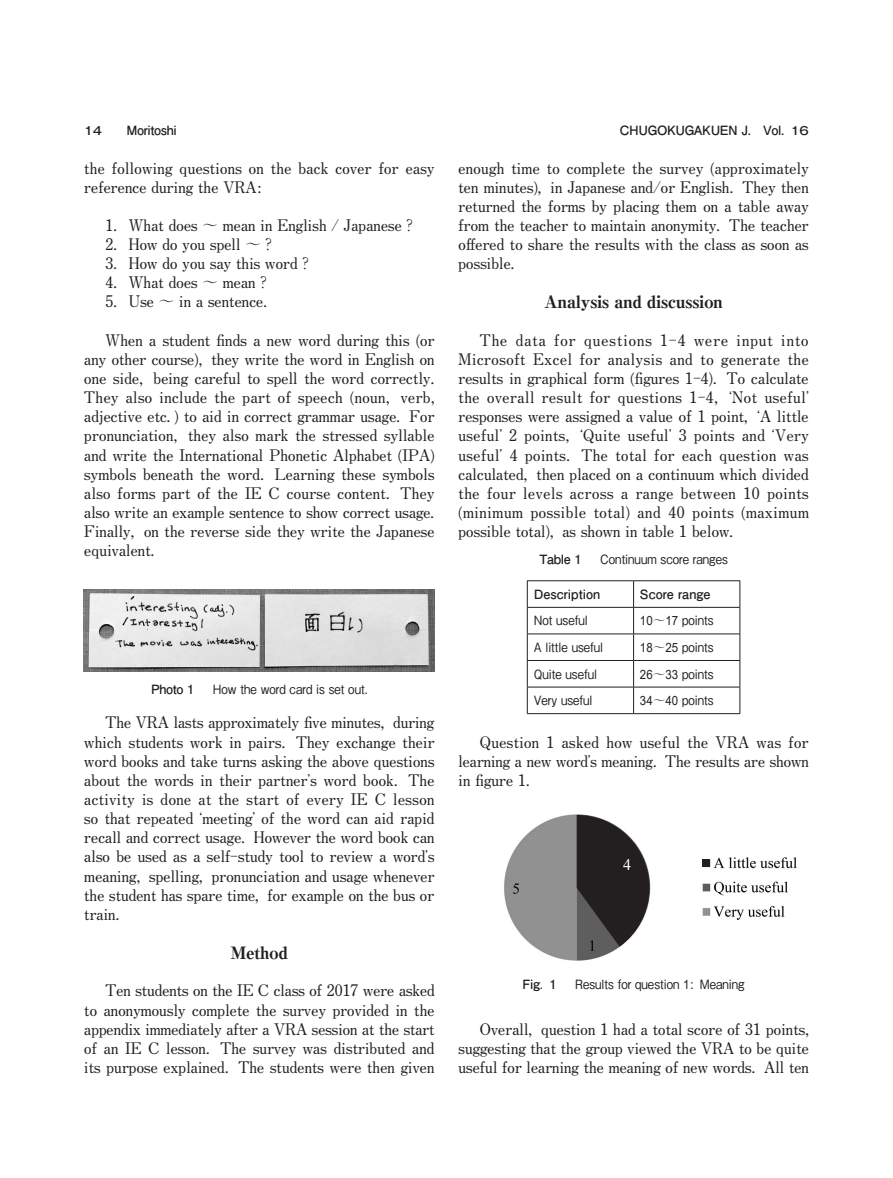
<style>
.page{position:relative;width:893px;height:1178px;background:#fff}
.page>*{position:absolute;margin:0;border:0;box-sizing:border-box;transform-origin:0 0}
.本文-第１見出し{font:800 16.95px "Ryumin Pr 6 N";letter-spacing:-.03em;color:#231f20}
.本文{font:700 15.9px/19.2px "Futo Min A101 Pr 6 N";letter-spacing:-.03em;color:#231f20;text-align:justify}
.t1{font:15.9px "Times New Roman";color:#fff}
._11_-_別組_-_説明文{font:500 12.75px "Gothic BBB Pr 6 N";color:#231f20;scale:.9 1}
._11_-_別組_-_説明文-2{font:700 12.75px "Futo Go B101 Pr 6 N";letter-spacing:-.03em;color:#231f20}
._10_-_別組_-_図_表題{font:500 12.75px "Gothic BBB Pr 6 N";color:#231f20;scale:.9 1}
._11_-_別組_-_説明文-3{font:700 12.75px "Futo Go B101 Pr 6 N";color:#231f20}
.柱文字_左{font:500 11.25px "Gothic MB101 Pr 6 N";color:#231f20;scale:1.1 1}
.s1{font-family:"Gothic MB101 Pr 6 N";font-weight:500;font-size:11.25px}
.s2{font-family:"Ryumin Pr 6 N";font-weight:300}
.s3{font-family:"Futo Go B101 Pr 6 N";font-weight:700}
.s4{font-family:"Arial";font-weight:400}
</style>
<div class="page">
<hr style="left:527px;top:580px;width:107px;height:1px;background:#231f20">
<hr style="left:634px;top:580px;width:106px;height:1px;background:#231f20">
<hr style="left:527px;top:607px;width:107px;height:1px;background:#231f20">
<hr style="left:634px;top:607px;width:106px;height:1px;background:#231f20">
<hr style="left:527px;top:634px;width:107px;height:1px;background:#231f20">
<hr style="left:634px;top:634px;width:106px;height:1px;background:#231f20">
<hr style="left:527px;top:660px;width:107px;height:1px;background:#231f20">
<hr style="left:634px;top:660px;width:106px;height:1px;background:#231f20">
<hr style="left:527px;top:687px;width:107px;height:1px;background:#231f20">
<svg style="left:527px;top:581px;width:1px;height:132px"></svg>
<hr style="left:634px;top:687px;width:106px;height:1px;background:#231f20">
<svg style="left:633px;top:581px;width:1px;height:132px"></svg>
<svg style="left:740px;top:581px;width:1px;height:132px"></svg>
<hr style="left:527px;top:713px;width:107px;height:1px;background:#231f20">
<hr style="left:634px;top:713px;width:106px;height:1px;background:#231f20">
<img style="left:84px;top:590px;width:350px;height:82px">
<img style="left:504px;top:814px;width:293px;height:147px">
<div style="left:702px;top:859px;width:8px;height:8px;background:#231f20"></div>
<svg style="left:577px;top:815px;width:72px;height:131px;background:#4c494a"></svg>
<p class="柱文字_左" style="left:84px;top:121px;width:18px">14</p>
<p class="_11_-_別組_-_説明文-2" style="left:126px;top:120px;width:52px">Moritoshi</p>
<p class="_11_-_別組_-_説明文-2" style="left:620px;top:120px;width:191px">CHUGOKUGAKUEN J. Vol. <span class="s1">16</span></p>
<p class="本文" style="left:84px;top:157px;width:352px">the following questions on the back cover for easy reference during the VRA:</p>
<p class="本文" style="left:105px;top:215px;width:314px">1. What does <span class="s2">～</span> mean in English <span class="s2">/</span> Japanese<span class="s2">？</span></p>
<p class="本文" style="left:105px;top:234px;width:173px">2. How do you spell <span class="s2">～？</span></p>
<p class="本文" style="left:105px;top:253px;width:210px">3. How do you say this word<span class="s2">？</span></p>
<p class="本文" style="left:105px;top:272px;width:168px">4. What does <span class="s2">～</span> mean<span class="s2">？</span></p>
<p class="本文" style="left:105px;top:291px;width:163px">5. Use <span class="s2">～</span> in a sentence.</p>
<p class="本文" style="left:84px;top:329px;width:352px;text-indent:21px">When a student finds a new word during this (or any other course), they write the word in English on one side, being careful to spell the word correctly.<br>They also include the part of speech (noun, verb, adjective etc. ) to aid in correct grammar usage. For pronunciation, they also mark the stressed syllable and write the International Phonetic Alphabet (IPA) symbols beneath the word. Learning these symbols also forms part of the IE C course content. They also write an example sentence to show correct usage.<br>Finally, on the reverse side they write the Japanese equivalent.</p>
<p class="_11_-_別組_-_説明文" style="left:151px;top:679px;width:242px"><span class="s3">Photo 1</span><span class="s2">　</span> How the word card is set out.</p>
<p class="本文" style="left:84px;top:712px;width:352px;text-indent:21px">The VRA lasts approximately five minutes, during which students work in pairs. They exchange their word books and take turns asking the above questions about the words in their partner<span class="s2">ʼ</span>s word book. The activity is done at the start of every IE C lesson so that repeated <span class="s2">ʻ</span>meeting<span class="s2">ʼ</span> of the word can aid rapid recall and correct usage. However the word book can also be used as a self<span class="s2">︲</span>study tool to review a word<span class="s2">ʼ</span>s meaning, spelling, pronunciation and usage whenever the student has spare time, for example on the bus or train.</p>
<p class="本文-第１見出し" style="left:231px;top:939px;width:59px">Method</p>
<p class="本文" style="left:84px;top:980px;width:353px;text-indent:21px">Ten students on the IE C class of 2017 were asked to anonymously complete the survey provided in the appendix immediately after a VRA session at the start of an IE C lesson. The survey was distributed and its purpose explained. The students were then given</p>
<p class="本文" style="left:458px;top:157px;width:353px">enough time to complete the survey (approximately ten minutes), in Japanese and<span class="s2">/</span>or English. They then returned the forms by placing them on a table away from the teacher to maintain anonymity. The teacher offered to share the results with the class as soon as possible.</p>
<p class="本文-第１見出し" style="left:544px;top:288px;width:180px">Analysis and discussion</p>
<p class="本文" style="left:458px;top:329px;width:352px;text-indent:21px">The data for questions 1<span class="s2">︲</span>4 were input into Microsoft Excel for analysis and to generate the results in graphical form (figures 1<span class="s2">︲</span>4). To calculate the overall result for questions 1<span class="s2">︲</span>4, <span class="s2">ʻ</span>Not useful<span class="s2">ʼ </span>responses were assigned a value of 1 point, <span class="s2">ʻ</span>A little useful<span class="s2">ʼ</span> 2 points, <span class="s2">ʻ</span>Quite useful<span class="s2">ʼ</span> 3 points and <span class="s2">ʻ</span>Very useful<span class="s2">ʼ</span> 4 points. The total for each question was calculated, then placed on a continuum which divided the four levels across a range between 10 points (minimum possible total) and 40 points (maximum possible total), as shown in table 1 below.</p>
<p class="_10_-_別組_-_図_表題" style="left:539px;top:549px;width:211px"><span class="s3">Table 1</span><span class="s2">　</span> Continuum score ranges</p>
<p class="_11_-_別組_-_説明文-3" style="left:534px;top:584px;width:68px">Description</p>
<p class="_11_-_別組_-_説明文-3" style="left:640px;top:584px;width:72px">Score range</p>
<p class="_11_-_別組_-_説明文" style="left:534px;top:610px;width:62px">Not useful</p>
<p class="_11_-_別組_-_説明文" style="left:640px;top:610px;width:83px"><span class="s4">10</span><span class="s2">～</span><span class="s4">17</span> points</p>
<p class="_11_-_別組_-_説明文" style="left:534px;top:637px;width:79px">A little useful</p>
<p class="_11_-_別組_-_説明文" style="left:640px;top:637px;width:83px"><span class="s4">18</span><span class="s2">～</span><span class="s4">25</span> points</p>
<p class="_11_-_別組_-_説明文" style="left:534px;top:663px;width:72px">Quite useful</p>
<p class="_11_-_別組_-_説明文" style="left:640px;top:663px;width:83px"><span class="s4">26</span><span class="s2">～</span><span class="s4">33</span> points</p>
<p class="_11_-_別組_-_説明文" style="left:534px;top:690px;width:67px">Very useful</p>
<p class="_11_-_別組_-_説明文" style="left:640px;top:690px;width:83px"><span class="s4">34</span><span class="s2">～</span><span class="s4">40</span> points</p>
<p class="本文" style="left:458px;top:731px;width:352px;text-indent:21px">Question 1 asked how useful the VRA was for learning a new word<span class="s2">ʼ</span>s meaning. The results are shown in figure 1.</p>
<p class="t1" style="left:623px;top:854px;width:9px">4</p>
<p class="_11_-_別組_-_説明文" style="left:522px;top:974px;width:248px"><span class="s3">Fig</span>. <span class="s3">1</span><span class="s2">　</span> Results for question <span class="s4">1</span>: Meaning</p>
<p class="本文" style="left:458px;top:1018px;width:353px;text-indent:21px">Overall, question 1 had a total score of 31 points, suggesting that the group viewed the VRA to be quite useful for learning the meaning of new words. All ten</p>
</div>
